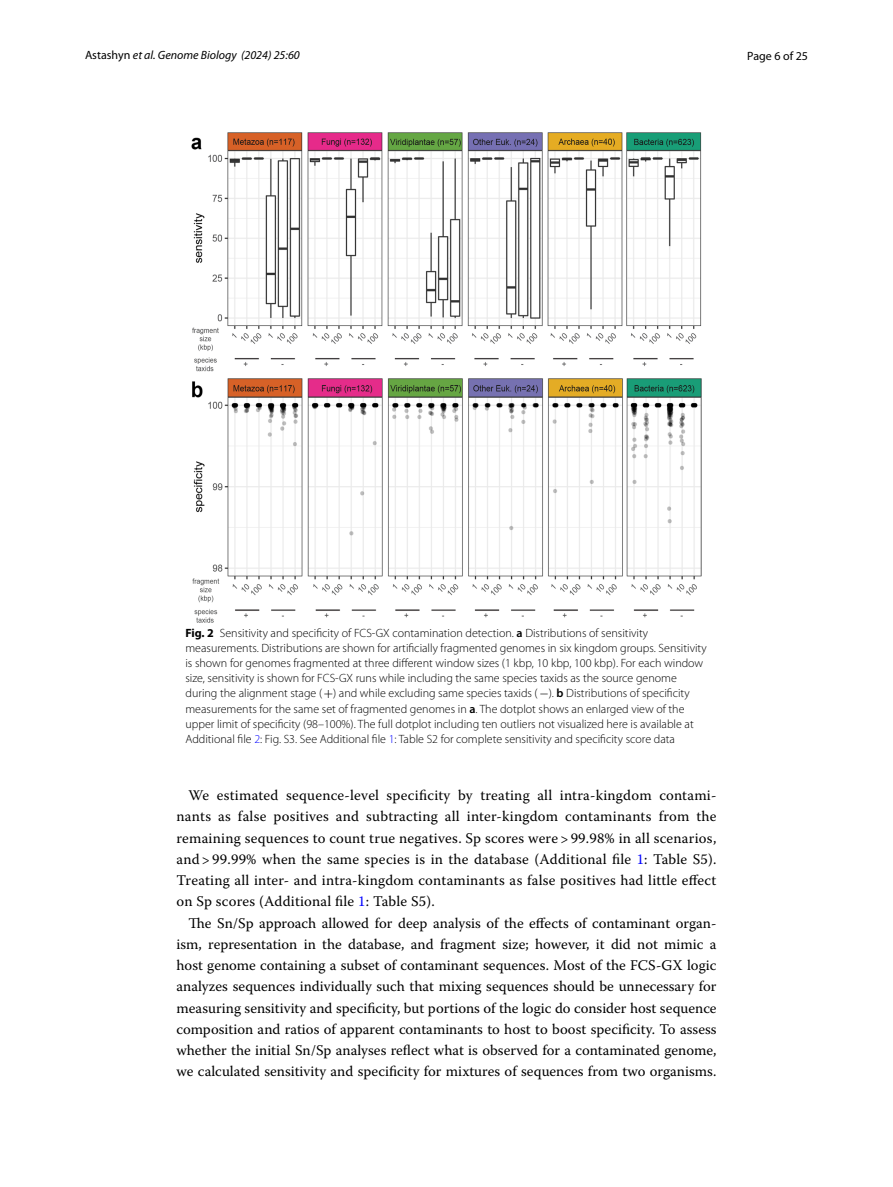
<style>
.page{position:relative;width:893px;height:1187px;background:#fff}
.page>*{position:absolute;margin:0;border:0;box-sizing:border-box;transform-origin:0 0}
.t1{font:14.7px/21.3px "Warnock Pro";letter-spacing:.01em;color:#000;text-align:justify}
.t2{font:300 12px/15px "Myriad Pro";color:#000}
.t3{font:italic 12px "Myriad Pro";color:#000}
.t4{font:12px "Myriad Pro";color:#000}
.s1{font-style:normal}
.s2{font-weight:700}
.s3{font-weight:600}
.s4{font-family:"MTSY";font-weight:400}
.s5{color:#00f}
</style>
<div class="page">
<img style="left:191px;top:133px;width:511px;height:489px">
<p class="t3" style="left:85px;top:48px;width:216px"><span class="s1">Astashyn</span> et al. Genome Biology (2024) 25:60</p>
<p class="t4" style="left:747px;top:48px;width:62px">Page 6 of 25</p>
<p class="t2" style="left:185px;top:626px;width:523px"><span class="s2">Fig. 2</span> Sensitivity and specificity of FCS-GX contamination detection. <span class="s3">a</span> Distributions of sensitivity measurements. Distributions are shown for artificially fragmented genomes in six kingdom groups. Sensitivity is shown for genomes fragmented at three different window sizes (1 kbp, 10 kbp, 100 kbp). For each window size, sensitivity is shown for FCS-GX runs while including the same species taxids as the source genome during the alignment stage (<span class="s4">+</span>) and while excluding same species taxids (<span class="s4">−</span>). <span class="s3">b</span> Distributions of specificity measurements for the same set of fragmented genomes in <span class="s3">a</span>. The dotplot shows an enlarged view of the upper limit of specificity (98–100%). The full dotplot including ten outliers not visualized here is available at Additional file <span class="s5">2</span>: Fig. S3. See Additional file <span class="s5">1</span>: Table S2 for complete sensitivity and specificity score data</p>
<p class="t1" style="left:176px;top:784px;width:542px;text-indent:12px">We estimated sequence-level specificity by treating all intra-kingdom contami&shy;nants as false positives and subtracting all inter-kingdom contaminants from the remaining sequences to count true negatives. Sp scores were &gt; 99.98% in all scenarios, and &gt; 99.99% when the same species is in the database (Additional file <span class="s5">1</span>: Table S5).<br>Treating all inter- and intra-kingdom contaminants as false positives had little effect on Sp scores (Additional file <span class="s5">1</span>: Table S5).</p>
<p class="t1" style="left:176px;top:911px;width:542px;text-indent:12px">The Sn/Sp approach allowed for deep analysis of the effects of contaminant organ&shy;ism, representation in the database, and fragment size; however, it did not mimic a host genome containing a subset of contaminant sequences. Most of the FCS-GX logic analyzes sequences individually such that mixing sequences should be unnecessary for measuring sensitivity and specificity, but portions of the logic do consider host sequence composition and ratios of apparent contaminants to host to boost specificity. To assess whether the initial Sn/Sp analyses reflect what is observed for a contaminated genome, we calculated sensitivity and specificity for mixtures of sequences from two organisms.</p>
</div>
